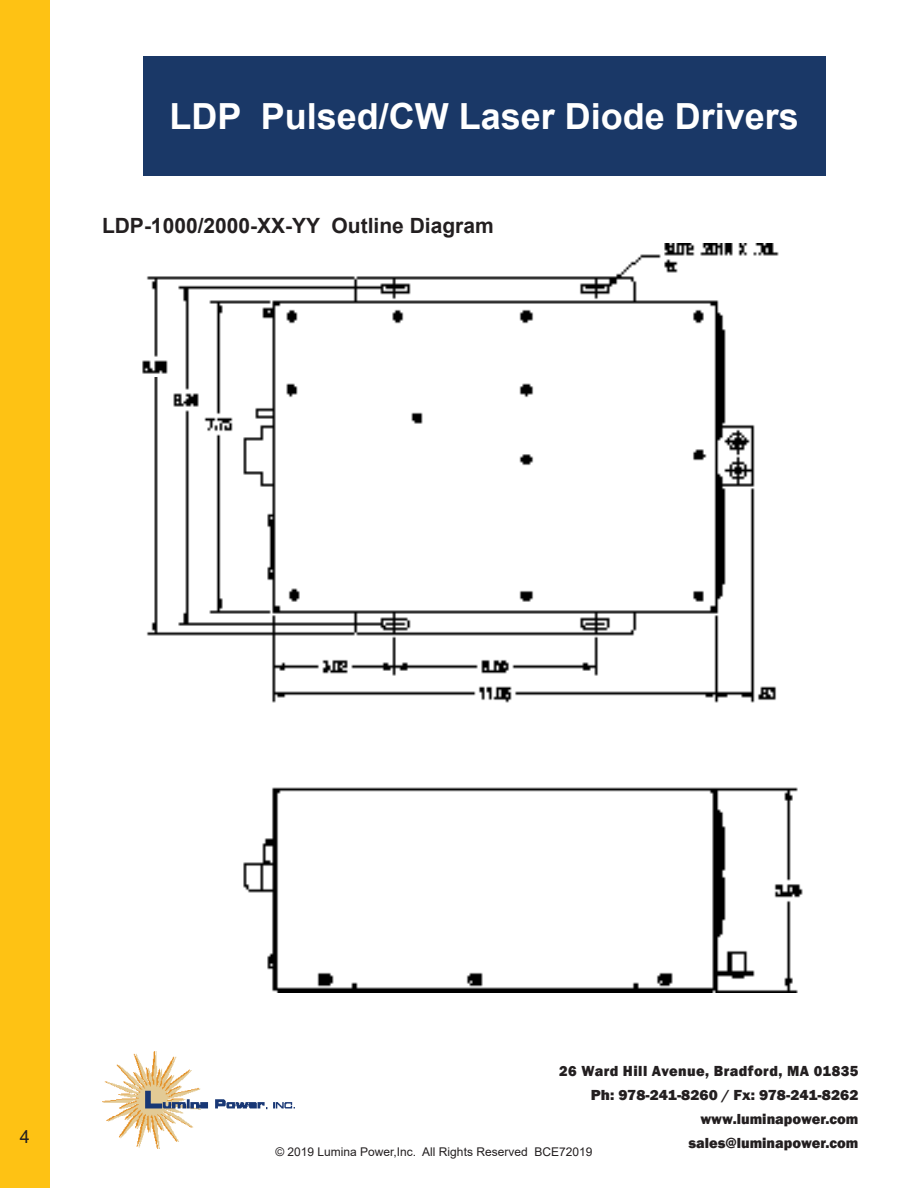
<style>
.page{position:relative;width:918px;height:1188px;background:#fff}
.page>*{position:absolute;margin:0;border:0;box-sizing:border-box;transform-origin:0 0}
.t1{font:700 36px "Arial";color:#fff}
.t2{font:700 21px "Arial";color:#231f20}
.t3{font:18px "Arial";color:#231f20}
.t4{font:800 15px/24px "Franklin Gothic";color:#231f20;text-align:right}
.t5{font:12px "Arial";color:#231f20}
</style>
<div class="page">
<div style="left:0;top:0;width:50px;height:1188px;background:#fec214"></div>
<div style="left:143px;top:56px;width:682px;height:120px;background:#1a3867"></div>
<img style="left:103px;top:1052px;width:192px;height:96px">
<div style="left:275px;top:1144px;width:325px;height:15px;background:#fff"></div>
<img style="left:142px;top:243px;width:661px;height:750px">
<h1 class="t1" style="left:169px;top:91px;width:631px">LDP Pulsed/CW Laser Diode Drivers</h1>
<p class="t2" style="left:102px;top:211px;width:393px">LDP-1000/2000-XX-YY Outline Diagram</p>
<p class="t3" style="left:20px;top:1124px;width:12px">4</p>
<p class="t4" style="left:559px;top:1059px;width:301px">26 Ward Hill Avenue, Bradford, MA 01835<br>Ph: 978-241-8260 / Fx: 978-241-8262 www.luminapower.com sales@luminapower.com</p>
<p class="t5" style="left:275px;top:1143px;width:318px">© 2019 Lumina Power,Inc. All Rights Reserved BCE72019</p>
</div>
